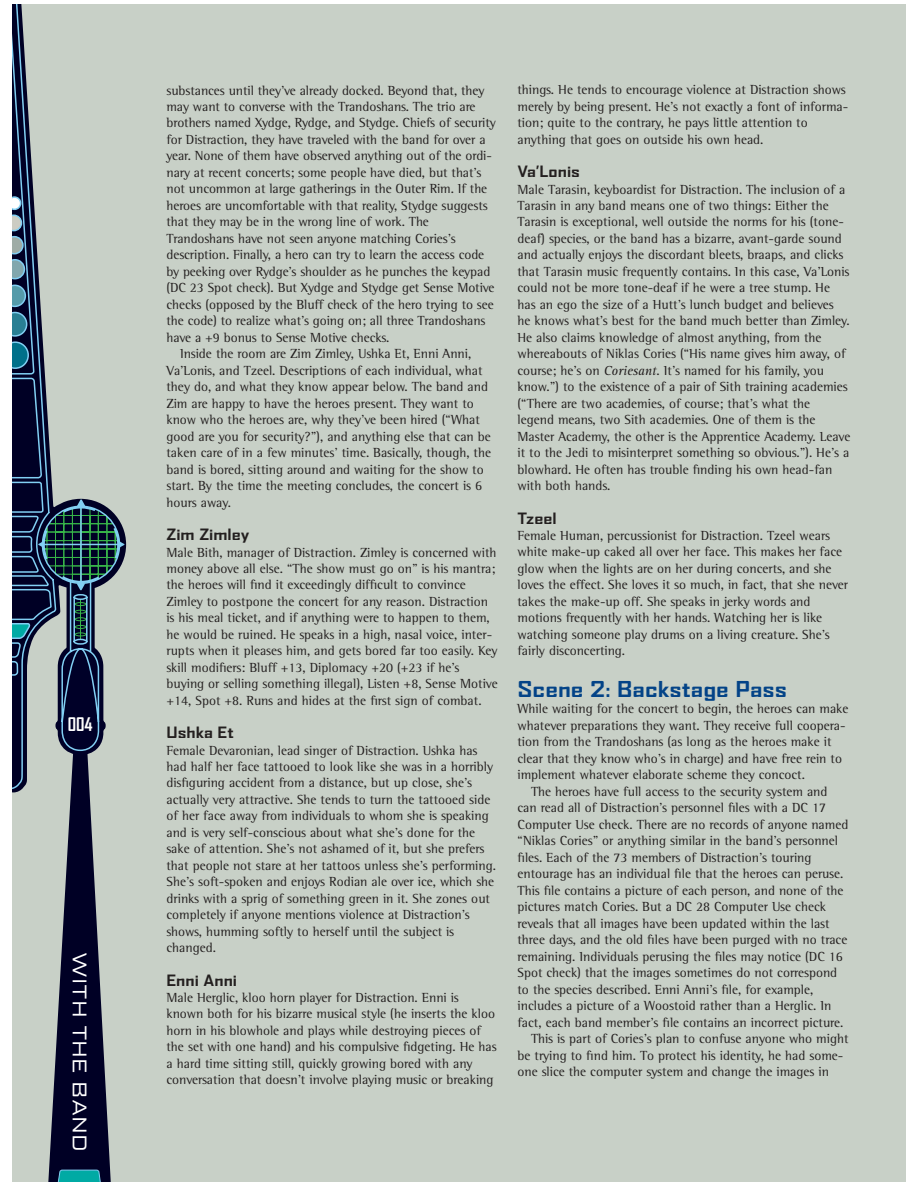
<style>
.page{position:relative;width:918px;height:1188px;background:#fff}
.page>*{position:absolute;margin:0;border:0;box-sizing:border-box;transform-origin:0 0}
.t1{font:700 expanded 21px "Agency FB";color:#034387}
.t2{font:expanded 18px "Agency FB";color:#fff}
.t3{font:700 18px "Agency FB";color:#fff}
.t4{font:700 expanded 15px "Agency FB";color:#231f1f}
.t5{font:13.5px/16.5px "Rotis Semi Serif";color:#231f1f}
.s1{font-family:"Rotis Serif";font-style:italic}
</style>
<div class="page">
<div style="left:12px;top:4px;width:894px;height:1178px;background:#c8d0c7"></div>
<svg style="left:12px;top:4px;width:113px;height:1178px"></svg>
<h2 class="t3" style="left:68px;top:718px;width:26px">004</h2>
<h2 class="t2" style="left:86px;top:952px;width:201px;rotate:90deg">WITH THE BAND</h2>
<p class="t5" style="left:166px;top:83px;width:319px">substances until they’ve already docked. Beyond that, they</p>
<p class="t5" style="left:166px;top:99px;width:311px">may want to converse with the Trandoshans. The trio are</p>
<p class="t5" style="left:166px;top:116px;width:331px">brothers named Xydge, Rydge, and Stydge. Chiefs of security</p>
<p class="t5" style="left:166px;top:132px;width:321px">for Distraction, they have traveled with the band for over a</p>
<p class="t5" style="left:166px;top:149px;width:327px">year. None of them have observed anything out of the ordi-</p>
<p class="t5" style="left:166px;top:165px;width:316px">nary at recent concerts; some people have died, but that’s</p>
<p class="t5" style="left:166px;top:182px;width:322px">not uncommon at large gatherings in the Outer Rim. If the</p>
<p class="t5" style="left:166px;top:198px;width:323px">heroes are uncomfortable with that reality, Stydge suggests</p>
<p class="t5" style="left:166px;top:215px;width:264px">that they may be in the wrong line of work. The</p>
<p class="t5" style="left:166px;top:231px;width:291px">Trandoshans have not seen anyone matching Cories’s</p>
<p class="t5" style="left:166px;top:248px;width:319px">description. Finally, a hero can try to learn the access code</p>
<p class="t5" style="left:166px;top:264px;width:325px">by peeking over Rydge’s shoulder as he punches the keypad</p>
<p class="t5" style="left:166px;top:281px;width:330px">(DC 23 Spot check). But Xydge and Stydge get Sense Motive</p>
<p class="t5" style="left:166px;top:297px;width:329px">checks (opposed by the Bluff check of the hero trying to see</p>
<p class="t5" style="left:166px;top:314px;width:320px">the code) to realize what’s going on; all three Trandoshans</p>
<p class="t5" style="left:166px;top:330px;width:224px">have a +9 bonus to Sense Motive checks.</p>
<p class="t5" style="left:180px;top:347px;width:293px">Inside the room are Zim Zimley, Ushka Et, Enni Anni,</p>
<p class="t5" style="left:166px;top:363px;width:318px">Va’Lonis, and Tzeel. Descriptions of each individual, what</p>
<p class="t5" style="left:166px;top:380px;width:323px">they do, and what they know appear below. The band and</p>
<p class="t5" style="left:166px;top:396px;width:309px">Zim are happy to have the heroes present. They want to</p>
<p class="t5" style="left:166px;top:413px;width:315px">know who the heroes are, why they’ve been hired (“What</p>
<p class="t5" style="left:166px;top:429px;width:326px">good are you for security?”), and anything else that can be</p>
<p class="t5" style="left:166px;top:446px;width:326px">taken care of in a few minutes’ time. Basically, though, the</p>
<p class="t5" style="left:166px;top:462px;width:319px">band is bored, sitting around and waiting for the show to</p>
<p class="t5" style="left:166px;top:479px;width:317px">start. By the time the meeting concludes, the concert is 6</p>
<p class="t5" style="left:166px;top:495px;width:66px">hours away.</p>
<p class="t4" style="left:166px;top:529px;width:85px">Zim Zimley</p>
<p class="t5" style="left:166px;top:545px;width:333px">Male Bith, manager of Distraction. Zimley is concerned with money above all else. “The show must go on” is his mantra; the heroes will find it exceedingly difficult to convince Zimley to postpone the concert for any reason. Distraction is his meal ticket, and if anything were to happen to them, he would be ruined. He speaks in a high, nasal voice, inter&shy;rupts when it pleases him, and gets bored far too easily. Key skill modifiers: Bluff +13, Diplomacy +20 (+23 if he’s buying or selling something illegal), Listen +8, Sense Motive +14, Spot +8. Runs and hides at the first sign of combat.</p>
<p class="t4" style="left:166px;top:727px;width:69px">Ushka Et</p>
<p class="t5" style="left:166px;top:743px;width:331px">Female Devaronian, lead singer of Distraction. Ushka has had half her face tattooed to look like she was in a horribly disfiguring accident from a distance, but up close, she’s actually very attractive. She tends to turn the tattooed side of her face away from individuals to whom she is speaking and is very self-conscious about what she’s done for the sake of attention. She’s not ashamed of it, but she prefers that people not stare at her tattoos unless she’s performing.<br>She’s soft-spoken and enjoys Rodian ale over ice, which she drinks with a sprig of something green in it. She zones out completely if anyone mentions violence at Distraction’s shows, humming softly to herself until the subject is changed.</p>
<p class="t4" style="left:166px;top:975px;width:72px">Enni Anni</p>
<p class="t5" style="left:166px;top:990px;width:332px">Male Herglic, kloo horn player for Distraction. Enni is known both for his bizarre musical style (he inserts the kloo horn in his blowhole and plays while destroying pieces of the set with one hand) and his compulsive fidgeting. He has a hard time sitting still, quickly growing bored with any conversation that doesn’t involve playing music or breaking</p>
<p class="t5" style="left:518px;top:83px;width:332px">things. He tends to encourage violence at Distraction shows merely by being present. He’s not exactly a font of informa&shy;tion; quite to the contrary, he pays little attention to anything that goes on outside his own head.</p>
<p class="t4" style="left:518px;top:166px;width:64px">Va’Lonis</p>
<p class="t5" style="left:518px;top:182px;width:334px">Male Tarasin, keyboardist for Distraction. The inclusion of a Tarasin in any band means one of two things: Either the Tarasin is exceptional, well outside the norms for his (tone&shy;deaf) species, or the band has a bizarre, avant-garde sound and actually enjoys the discordant bleets, braaps, and clicks that Tarasin music frequently contains. In this case, Va’Lonis could not be more tone-deaf if he were a tree stump. He has an ego the size of a Hutt’s lunch budget and believes<br>he knows what’s best for the band much better than Zimley.<br>He also claims knowledge of almost anything, from the whereabouts of Niklas Cories (“His name gives him away, of course; he’s on <span class="s1">Coriesant</span>. It’s named for his family, you know.”) to the existence of a pair of Sith training academies (“There are two academies, of course; that’s what the<br>legend means, two Sith academies. One of them is the Master Academy, the other is the Apprentice Academy. Leave it to the Jedi to misinterpret something so obvious.”). He’s a blowhard. He often has trouble finding his own head-fan with both hands.</p>
<p class="t4" style="left:518px;top:513px;width:41px">Tzeel</p>
<p class="t5" style="left:518px;top:528px;width:332px">Female Human, percussionist for Distraction. Tzeel wears white make-up caked all over her face. This makes her face glow when the lights are on her during concerts, and she loves the effect. She loves it so much, in fact, that she never takes the make-up off. She speaks in jerky words and motions frequently with her hands. Watching her is like watching someone play drums on a living creature. She’s fairly disconcerting.</p>
<h1 class="t1" style="left:518px;top:681px;width:271px">Scene 2: Backstage Pass</h1>
<p class="t5" style="left:518px;top:702px;width:333px">While waiting for the concert to begin, the heroes can make</p>
<p class="t5" style="left:518px;top:718px;width:330px">whatever preparations they want. They receive full coopera-</p>
<p class="t5" style="left:518px;top:735px;width:316px">tion from the Trandoshans (as long as the heroes make it</p>
<p class="t5" style="left:518px;top:751px;width:326px">clear that they know who’s in charge) and have free rein to</p>
<p class="t5" style="left:518px;top:768px;width:289px">implement whatever elaborate scheme they concoct.</p>
<p class="t5" style="left:531px;top:784px;width:298px">The heroes have full access to the security system and</p>
<p class="t5" style="left:518px;top:801px;width:310px">can read all of Distraction’s personnel files with a DC 17</p>
<p class="t5" style="left:518px;top:817px;width:332px">Computer Use check. There are no records of anyone named</p>
<p class="t5" style="left:518px;top:834px;width:322px">“Niklas Cories” or anything similar in the band’s personnel</p>
<p class="t5" style="left:518px;top:850px;width:296px">files. Each of the 73 members of Distraction’s touring</p>
<p class="t5" style="left:518px;top:867px;width:328px">entourage has an individual file that the heroes can peruse.</p>
<p class="t5" style="left:518px;top:883px;width:328px">This file contains a picture of each person, and none of the</p>
<p class="t5" style="left:518px;top:900px;width:310px">pictures match Cories. But a DC 28 Computer Use check</p>
<p class="t5" style="left:518px;top:916px;width:314px">reveals that all images have been updated within the last</p>
<p class="t5" style="left:518px;top:933px;width:331px">three days, and the old files have been purged with no trace</p>
<p class="t5" style="left:518px;top:949px;width:327px">remaining. Individuals perusing the files may notice (DC 16</p>
<p class="t5" style="left:518px;top:966px;width:321px">Spot check) that the images sometimes do not correspond</p>
<p class="t5" style="left:518px;top:982px;width:297px">to the species described. Enni Anni’s file, for example,</p>
<p class="t5" style="left:518px;top:999px;width:315px">includes a picture of a Woostoid rather than a Herglic. In</p>
<p class="t5" style="left:518px;top:1015px;width:328px">fact, each band member’s file contains an incorrect picture.</p>
<p class="t5" style="left:531px;top:1032px;width:319px">This is part of Cories’s plan to confuse anyone who might</p>
<p class="t5" style="left:518px;top:1048px;width:327px">be trying to find him. To protect his identity, he had some-</p>
<p class="t5" style="left:518px;top:1065px;width:313px">one slice the computer system and change the images in</p>
</div>
